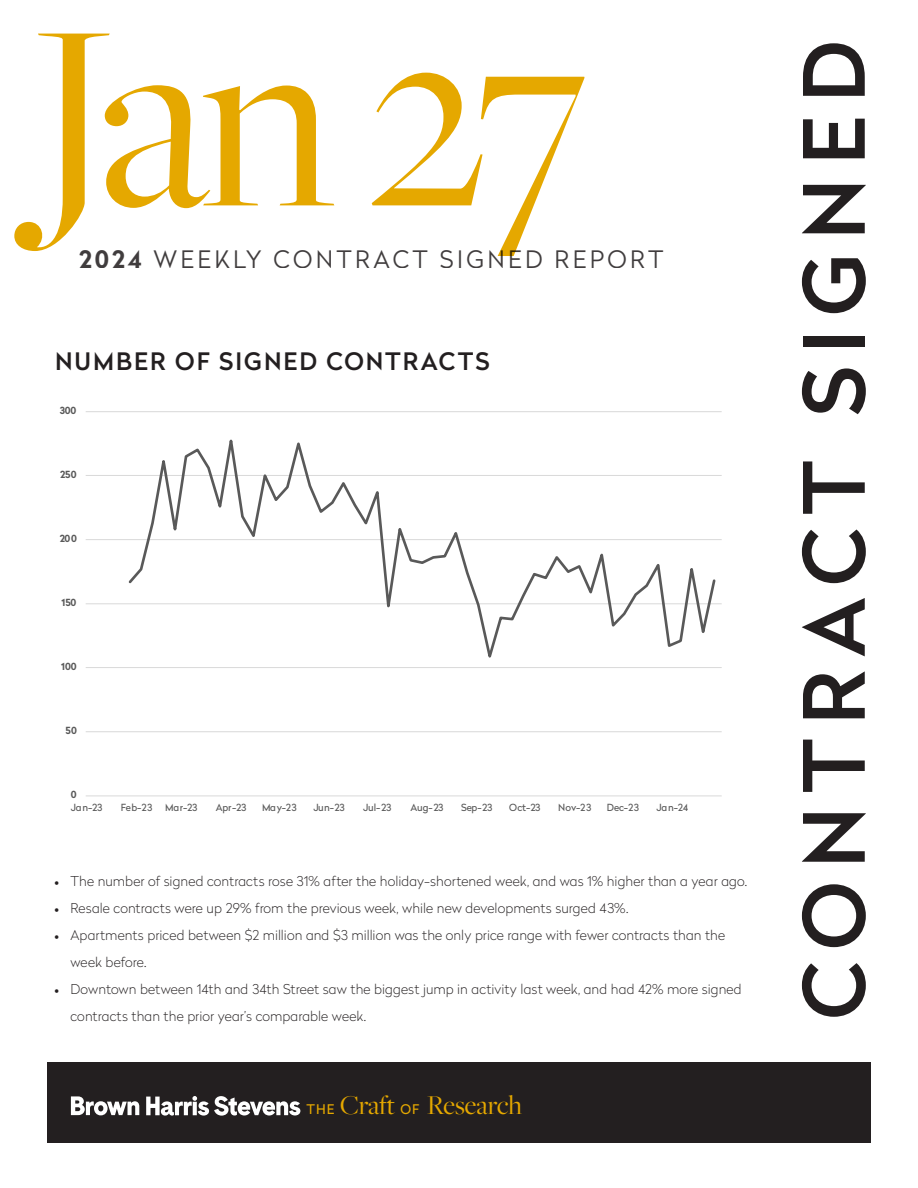
<style>
.page{position:relative;width:918px;height:1188px;background:#fff}
.page>*{position:absolute;margin:0;border:0;box-sizing:border-box;transform-origin:0 0}
.t1{font:274.95px "Freight Big Pro";color:#e5a800}
.t2{font:500 84px "Radikal";letter-spacing:.16em;color:#231f20}
.t3{font:28.2px "Freight Big Pro";letter-spacing:-.01em;color:#e5a800}
.t4{font:300 24px "Radikal";letter-spacing:.14em;color:#231f20}
.t5{font:500 24px "Radikal";letter-spacing:.085em;color:#231f20}
.t6{font:100 13.5px/27px "Radikal";letter-spacing:.01em;color:#231f20}
.t7{font:9.75px "Radikal";letter-spacing:-.03em;color:#595959}
.t8{font:700 9.75px "Radikal";letter-spacing:-.01em;color:#595959}
.s1{font-weight:700}
.s2{font-family:"Minion Pro";font-weight:400}
.s3{font-family:"Radikal";font-size:13.2px}
</style>
<div class="page">
<div style="left:47px;top:1062px;width:824px;height:81px;background:#231f20"></div>
<svg style="left:71px;top:1096px;width:68px;height:19px"></svg>
<svg style="left:146px;top:1096px;width:154px;height:20px"></svg>
<hr style="left:86px;top:731px;width:636px;height:1px;background:#d9d9d9">
<hr style="left:86px;top:667px;width:636px;height:1px;background:#d9d9d9">
<hr style="left:86px;top:603px;width:636px;height:1px;background:#d9d9d9">
<hr style="left:86px;top:539px;width:636px;height:1px;background:#d9d9d9">
<hr style="left:86px;top:475px;width:636px;height:1px;background:#d9d9d9">
<hr style="left:86px;top:411px;width:636px;height:1px;background:#d9d9d9">
<hr style="left:86px;top:796px;width:636px;height:1px;background:#d9d9d9">
<svg style="left:126px;top:439px;width:591px;height:219px"></svg>
<p class="t1" style="left:32px;top:-61px;width:557px">Jan 27</p>
<h3 class="t4" style="left:79px;top:242px;width:586px"><span class="s1">2024</span> WEEKLY CONTRACT SIGNED REPORT</h3>
<p class="t5" style="left:55px;top:343px;width:436px">NUMBER OF SIGNED CONTRACTS</p>
<p class="t8" style="left:60px;top:403px;width:18px">300</p>
<p class="t8" style="left:60px;top:468px;width:18px">250</p>
<p class="t8" style="left:60px;top:531px;width:19px">200</p>
<p class="t8" style="left:62px;top:596px;width:16px">150</p>
<p class="t8" style="left:61px;top:660px;width:17px">100</p>
<p class="t8" style="left:65px;top:723px;width:13px">50</p>
<p class="t8" style="left:71px;top:788px;width:7px">0</p>
<p class="t7" style="left:71px;top:800px;width:33px">Jan-23</p>
<p class="t7" style="left:121px;top:800px;width:33px">Feb-23</p>
<p class="t7" style="left:165px;top:800px;width:34px">Mar-23</p>
<p class="t7" style="left:216px;top:800px;width:32px">Apr-23</p>
<p class="t7" style="left:262px;top:800px;width:36px">May-23</p>
<p class="t7" style="left:313px;top:800px;width:33px">Jun-23</p>
<p class="t7" style="left:363px;top:800px;width:30px">Jul-23</p>
<p class="t7" style="left:410px;top:800px;width:34px">Aug-23</p>
<p class="t7" style="left:461px;top:800px;width:33px">Sep-23</p>
<p class="t7" style="left:509px;top:800px;width:33px">Oct-23</p>
<p class="t7" style="left:558px;top:800px;width:34px">Nov-23</p>
<p class="t7" style="left:607px;top:800px;width:34px">Dec-23</p>
<p class="t7" style="left:657px;top:800px;width:33px">Jan-24</p>
<p class="t6" style="left:54px;top:867px;width:695px"><span class="s2">•</span> The number of signed contracts rose 31% after the holiday-shortened week, and was 1% higher than a year ago.</p>
<p class="t6" style="left:54px;top:894px;width:576px"><span class="s2">•</span> Resale contracts were up 29% from the previous week, while new developments surged 43%.</p>
<p class="t6" style="left:70px;top:921px;width:656px;text-indent:-16px"><span class="s2">•</span> Apartments priced between $2 million and $3 million was the only price range with fewer contracts than the week before.</p>
<p class="t6" style="left:70px;top:975px;width:673px;text-indent:-16px"><span class="s2">•</span> Downtown between 14th and 34th Street saw the biggest jump in activity last week, and had 42% more signed contracts than the prior year’s comparable week.</p>
<p class="t3" style="left:307px;top:1087px;width:217px"><span class="s3">THE</span> Craft <span class="s3">OF</span> Research</p>
<p class="t2" style="left:774px;top:1019px;width:980px;rotate:-90deg">CONTRACT SIGNED</p>
</div>
